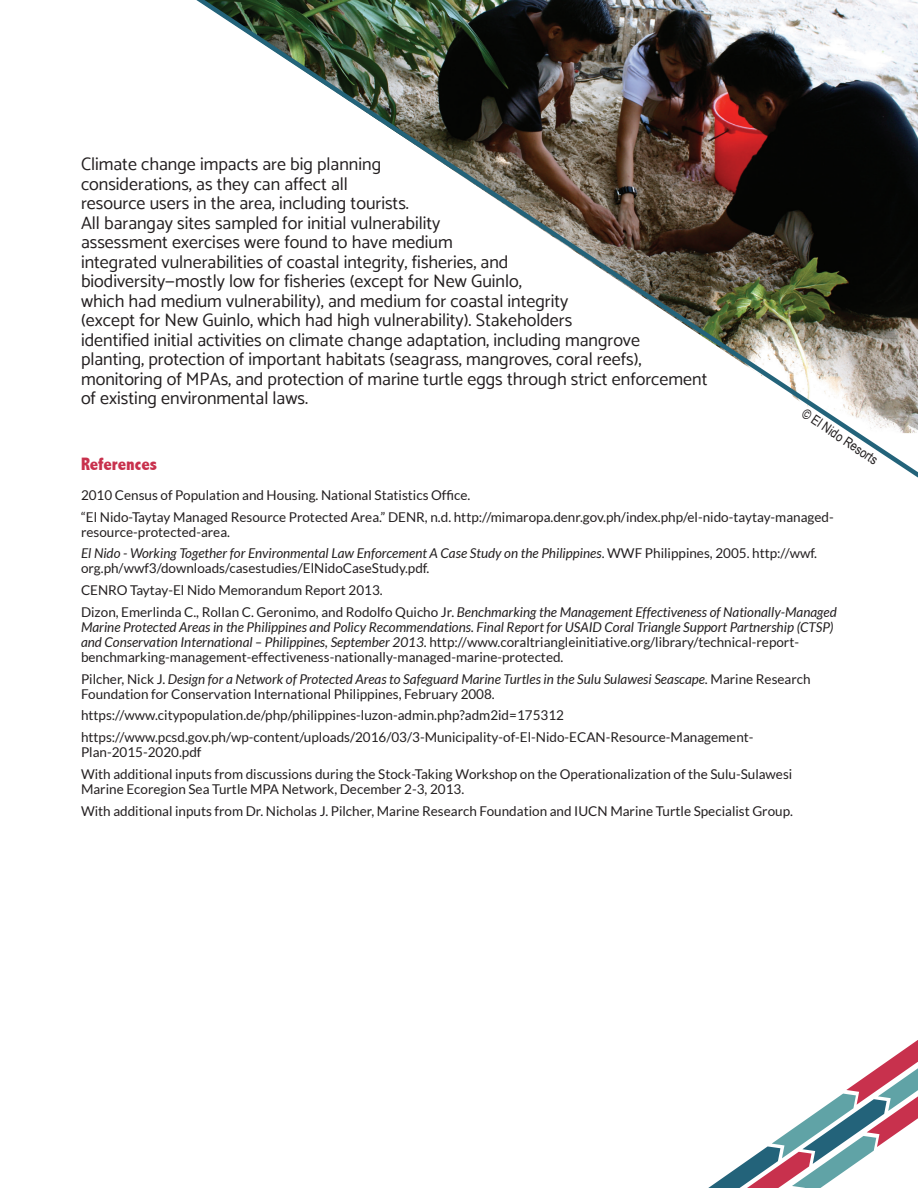
<style>
.page{position:relative;width:918px;height:1188px;background:#fff}
.page>*{position:absolute;margin:0;border:0;box-sizing:border-box;transform-origin:0 0}
.t1{font:18px/19.5px "Catamaran";color:#231f20}
.t2{font:800 condensed 18px "Abadi";color:#c8314d}
.t3{font:13.5px/21.8px "Lato";color:#231f20}
.t4{font:italic 13.5px/15px "Lato";color:#231f20}
.t5{font:13.5px "Arial Narrow";color:#231f20}
.s1{font-style:normal}
.s2{font-style:italic}
</style>
<div class="page">
<svg style="left:708px;top:1040px;width:210px;height:148px"></svg>
<img style="left:196px;top:0;width:722px;height:478px">
<p class="t1" style="left:81px;top:154px;width:628px">Climate change impacts are big planning<br>considerations, as they can affect all<br>resource users in the area, including tourists.<br>All barangay sites sampled for initial vulnerability<br>assessment exercises were found to have medium<br>integrated vulnerabilities of coastal integrity, fisheries, and<br>biodiversity—mostly low for fisheries (except for New Guinlo,<br>which had medium vulnerability), and medium for coastal integrity<br>(except for New Guinlo, which had high vulnerability). Stakeholders<br>identified initial activities on climate change adaptation, including mangrove planting, protection of important habitats (seagrass, mangroves, coral reefs), monitoring of MPAs, and protection of marine turtle eggs through strict enforcement of existing environmental laws.</p>
<h1 class="t2" style="left:81px;top:453px;width:78px">References</h1>
<p class="t5" style="left:809px;top:404px;width:90px;rotate:34deg">© El Nido Resorts</p>
<p class="t3" style="left:81px;top:484px;width:754px">2010 Census of Population and Housing. National Statistics Office.<br>“El Nido-Taytay Managed Resource Protected Area.” DENR, n.d. http://mimaropa.denr.gov.ph/index.php/el-nido-taytay-managed-</p>
<p class="t4" style="left:81px;top:521px;width:737px;line-height:21.8px"><span class="s1">resource-protected-area.<br></span>El Nido - Working Together for Environmental Law Enforcement A Case Study on the Philippines<span class="s1">. WWF Philippines, 2005. http://wwf.</span></p>
<p class="t3" style="left:81px;top:557px;width:757px">org.ph/wwf3/downloads/casestudies/ElNidoCaseStudy.pdf.<br>CENRO Taytay-El Nido Memorandum Report 2013.<br>Dizon, Emerlinda C., Rollan C. Geronimo, and Rodolfo Quicho Jr. <span class="s2">Benchmarking the Management Effectiveness of Nationally-Managed</span></p>
<p class="t4" style="left:81px;top:620px;width:754px">Marine Protected Areas in the Philippines and Policy Recommendations. Final Report for USAID Coral Triangle Support Partnership (CTSP) and Conservation International – Philippines, September 2013<span class="s1">. http://www.coraltriangleinitiative.org/library/technical-report&shy;benchmarking-management-effectiveness-nationally-managed-marine-protected.</span></p>
<p class="t3" style="left:81px;top:671px;width:731px;line-height:15px">Pilcher, Nick J. <span class="s2">Design for a Network of Protected Areas to Safeguard Marine Turtles in the Sulu Sulawesi Seascape.</span> Marine Research<br>Foundation for Conservation International Philippines, February 2008.</p>
<p class="t3" style="left:81px;top:704px;width:674px">https://www.citypopulation.de/php/philippines-luzon-admin.php?adm2id=175312 https://www.pcsd.gov.ph/wp-content/uploads/2016/03/3-Municipality-of-El-Nido-ECAN-Resource-Management-</p>
<p class="t3" style="left:81px;top:741px;width:713px">Plan-2015-2020.pdf<br>With additional inputs from discussions during the Stock-Taking Workshop on the Operationalization of the Sulu-Sulawesi</p>
<p class="t3" style="left:81px;top:778px;width:714px">Marine Ecoregion Sea Turtle MPA Network, December 2-3, 2013.<br>With additional inputs from Dr. Nicholas J. Pilcher, Marine Research Foundation and IUCN Marine Turtle Specialist Group.</p>
</div>
